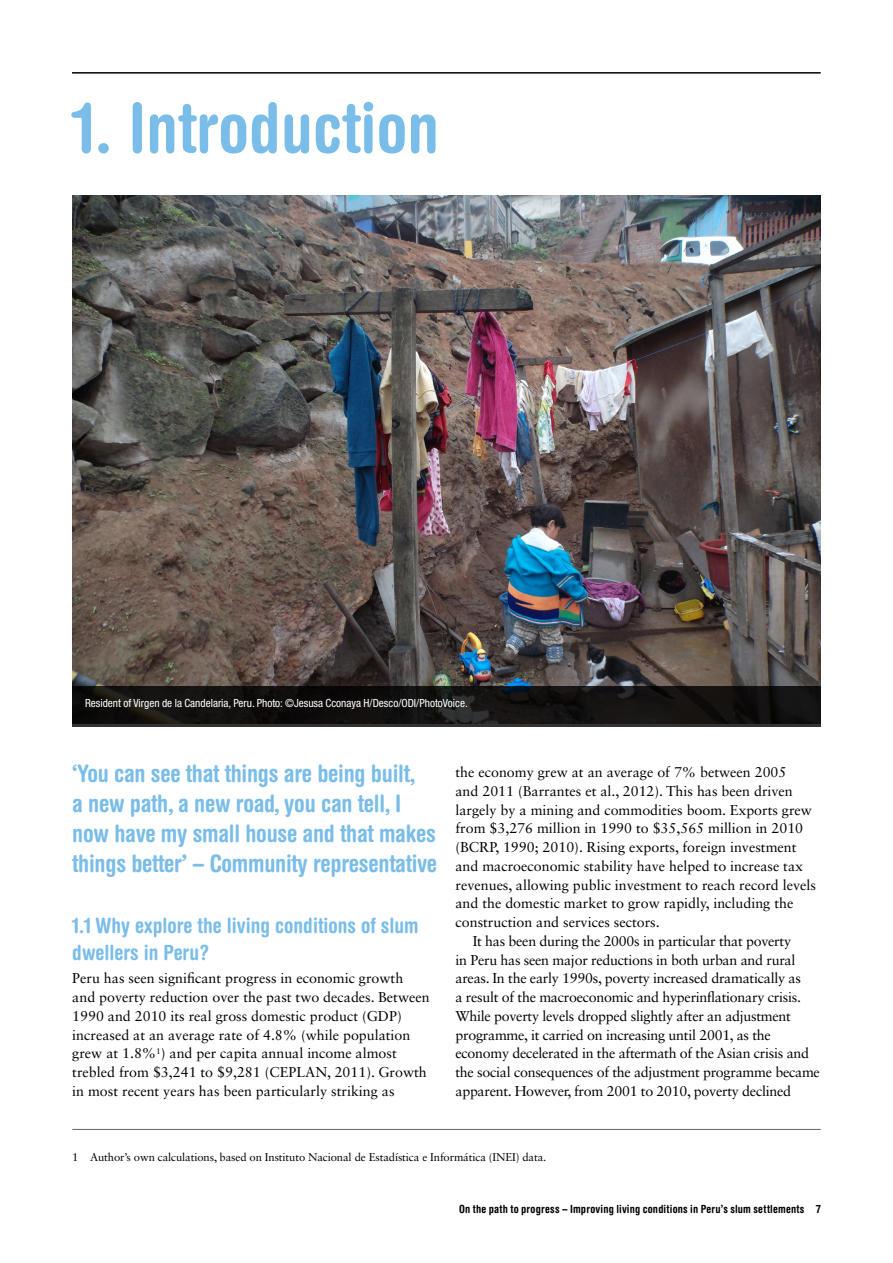
<style>
.page{position:relative;width:893px;height:1263px;background:#fff}
.page>*{position:absolute;margin:0;border:0;box-sizing:border-box;transform-origin:0 0}
.t1{font:700 condensed 69px "Helvetica Rounded LT Std";color:#79bde8}
.t2{font:700 condensed 24px/30px "Helvetica Rounded LT Std";letter-spacing:-.01em;color:#79bde8}
.t3{font:700 condensed 21px/27px "Helvetica Rounded LT Std";color:#79bde8}
.t4{font:14.25px/18.8px "Sabon LT Std";color:#000}
.t5{font:14.25px "Sabon LT Std";letter-spacing:-.02em;color:#000}
.t6{font:11.25px "Sabon LT Std";letter-spacing:-.01em;color:#000}
.t7{font:condensed 11.25px "Helvetica Neue LT Std";color:#fff}
.t8{font:700 condensed 11.25px "Helvetica Rounded LT Std";letter-spacing:.015em;color:#000}
</style>
<div class="page">
<hr style="left:72px;top:72px;width:749px;height:2px;background:#000">
<hr style="left:72px;top:1129px;width:749px;height:1px;background:#636466">
<img style="left:72px;top:195px;width:749px;height:491px">
<svg style="left:72px;top:686px;width:749px;height:40px;background:#141312"></svg>
<h1 class="t1" style="left:72px;top:86px;width:368px">1. Introduction</h1>
<p class="t7" style="left:85px;top:696px;width:384px">Resident of Virgen de la Candelaria, Peru. Photo: ©Jesusa Cconaya H/Desco/ODI/PhotoVoice.</p>
<h2 class="t2" style="left:72px;top:758px;width:366px">‘You can see that things are being built,<br>a new path, a new road, you can tell, I now have my small house and that makes things better’ – Community representative</h2>
<h3 class="t3" style="left:72px;top:911px;width:348px">1.1 Why explore the living conditions of slum dwellers in Peru?</h3>
<p class="t4" style="left:72px;top:969px;width:359px">Peru has seen significant progress in economic growth and poverty reduction over the past two decades. Between 1990 and 2010 its real gross domestic product (GDP) increased at an average rate of 4.8% (while population grew at 1.8%<sup>1</sup>) and per capita annual income almost trebled from $3,241 to $9,281 (CEPLAN, 2011). Growth in most recent years has been particularly striking as</p>
<p class="t4" style="left:455px;top:763px;width:332px">the economy grew at an average of 7% between 2005</p>
<p class="t4" style="left:455px;top:781px;width:339px">and 2011 (Barrantes et al., 2012). This has been driven</p>
<p class="t4" style="left:455px;top:800px;width:358px">largely by a mining and commodities boom. Exports grew</p>
<p class="t4" style="left:455px;top:819px;width:349px">from $3,276 million in 1990 to $35,565 million in 2010</p>
<p class="t4" style="left:455px;top:838px;width:343px">(BCRP, 1990; 2010). Rising exports, foreign investment</p>
<p class="t4" style="left:455px;top:856px;width:349px">and macroeconomic stability have helped to increase tax</p>
<p class="t4" style="left:455px;top:875px;width:362px">revenues, allowing public investment to reach record levels</p>
<p class="t4" style="left:455px;top:894px;width:339px">and the domestic market to grow rapidly, including the</p>
<p class="t4" style="left:455px;top:913px;width:206px">construction and services sectors.</p>
<p class="t5" style="left:473px;top:932px;width:320px">It has been during the 2000s in particular that poverty</p>
<p class="t5" style="left:455px;top:951px;width:341px">in Peru has seen major reductions in both urban and rural</p>
<p class="t5" style="left:455px;top:970px;width:347px">areas. In the early 1990s, poverty increased dramatically as</p>
<p class="t5" style="left:455px;top:989px;width:347px">a result of the macroeconomic and hyperinflationary crisis.</p>
<p class="t5" style="left:455px;top:1007px;width:337px">While poverty levels dropped slightly after an adjustment</p>
<p class="t5" style="left:455px;top:1026px;width:317px">programme, it carried on increasing until 2001, as the</p>
<p class="t5" style="left:455px;top:1045px;width:355px">economy decelerated in the aftermath of the Asian crisis and</p>
<p class="t5" style="left:455px;top:1064px;width:366px">the social consequences of the adjustment programme became</p>
<p class="t5" style="left:455px;top:1082px;width:337px">apparent. However, from 2001 to 2010, poverty declined</p>
<p class="t6" style="left:72px;top:1150px;width:476px">1 Author’s own calculations, based on Instituto Nacional de Estadística e Informática (INEI) data.</p>
<p class="t8" style="left:459px;top:1202px;width:363px">On the path to progress – Improving living conditions in Peru’s slum settlements 7</p>
</div>
